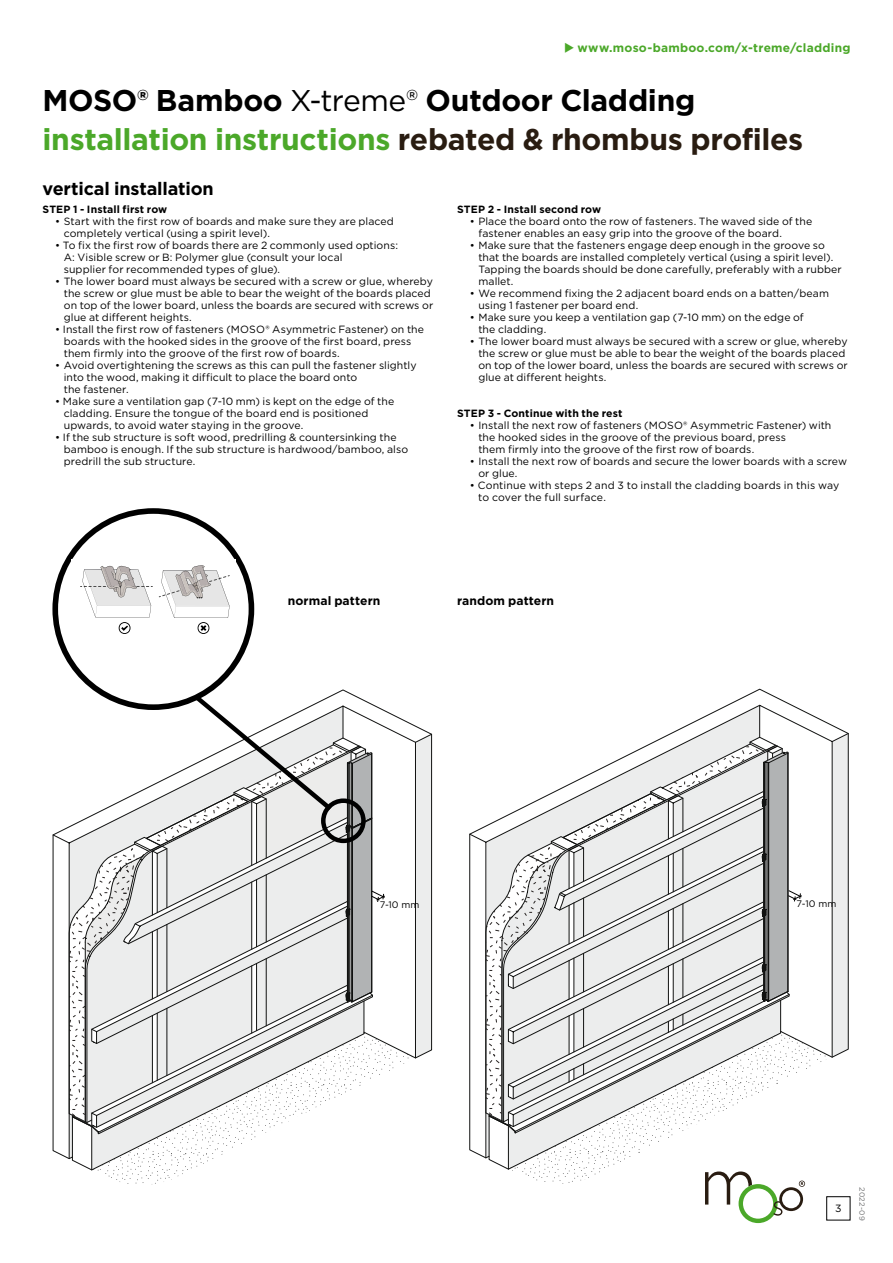
<style>
.page{position:relative;width:893px;height:1263px;background:#fff}
.page>*{position:absolute;margin:0;border:0;box-sizing:border-box;transform-origin:0 0}
.t1{font:700 30px/39px "Gotham";letter-spacing:-.01em;color:#000}
.t2{font:700 18px "Gotham";letter-spacing:-.01em;color:#000}
.t3{font:700 12.15px "Gotham";letter-spacing:.01em;color:#000}
.t4{font:700 12px "Gotham";letter-spacing:.02em;color:#4ba829}
.t5{font:10.5px/12px "Gotham";letter-spacing:.01em;color:#000}
.t6{font:700 10.5px "Gotham";letter-spacing:.01em;color:#000}
.t7{font:9.45px "Gotham";color:#000}
.t8{font:7.5px "Gotham";letter-spacing:.03em;color:#707172}
.t9{font:700 5.1px "Myriad Pro";color:#000}
.s1{font-weight:400}
.s2{color:#4ba829}
.s3{color:#291c11}
</style>
<div class="page">
<svg style="left:469px;top:688px;width:380px;height:470px"></svg>
<svg style="left:805px;top:1031px;width:27px;height:153px"></svg>
<svg style="left:52px;top:711px;width:380px;height:448px"></svg>
<svg style="left:92px;top:1032px;width:323px;height:153px"></svg>
<svg style="left:68px;top:669px;width:318px;height:501px"></svg>
<div style="left:55px;top:511px;width:196px;height:196px;background:#fff;border-radius:50%"></div>
<div style="left:52px;top:508px;width:202px;height:202px;border:6px solid #000;border-radius:50%"></div>
<div style="left:321px;top:798px;width:45px;height:45px;border:4px solid #000;border-radius:50%"></div>
<div style="left:71px;top:559px;width:164px;height:75px;background:#fff"></div>
<svg style="left:81px;top:566px;width:71px;height:68px"></svg>
<svg style="left:159px;top:565px;width:71px;height:69px"></svg>
<div style="left:826px;top:1196px;width:24px;height:24px;border:1px solid #000"></div>
<svg style="left:485px;top:736px;width:320px;height:487px"></svg>
<p class="t4" style="left:564px;top:40px;width:288px">◆ www.moso-bamboo.com/x-treme/cladding</p>
<h1 class="t1" style="left:43px;top:81px;width:762px">MOSO® Bamboo <span class="s1">X-treme®</span> Outdoor Cladding <span class="s2">installation instructions</span> <span class="s3">rebated &amp; rhombus profiles</span></h1>
<h2 class="t2" style="left:43px;top:177px;width:173px">vertical installation</h2>
<p class="t6" style="left:43px;top:202px;width:126px">STEP 1 - Install first row</p>
<p class="t5" style="left:64px;top:215px;width:332px;text-indent:-9px">• Start with the first row of boards and make sure they are placed completely vertical (using a spirit level).</p>
<p class="t5" style="left:64px;top:239px;width:336px;text-indent:-9px">• To fix the first row of boards there are 2 commonly used options:<br>A: Visible screw or B: Polymer glue (consult your local<br>supplier for recommended types of glue).</p>
<p class="t5" style="left:64px;top:275px;width:371px;text-indent:-9px">• The lower board must always be secured with a screw or glue, whereby the screw or glue must be able to bear the weight of the boards placed on top of the lower board, unless the boards are secured with screws or glue at different heights.</p>
<p class="t5" style="left:64px;top:323px;width:362px;text-indent:-9px">• Install the first row of fasteners (MOSO® Asymmetric Fastener) on the boards with the hooked sides in the groove of the first board, press them firmly into the groove of the first row of boards.</p>
<p class="t5" style="left:64px;top:359px;width:354px;text-indent:-9px">• Avoid overtightening the screws as this can pull the fastener slightly into the wood, making it difficult to place the board onto<br>the fastener.</p>
<p class="t5" style="left:64px;top:395px;width:332px;text-indent:-9px">• Make sure a ventilation gap (7-10 mm) is kept on the edge of the cladding. Ensure the tongue of the board end is positioned upwards, to avoid water staying in the groove.</p>
<p class="t5" style="left:64px;top:431px;width:346px;text-indent:-9px">• If the sub structure is soft wood, predrilling &amp; countersinking the bamboo is enough. If the sub structure is hardwood/bamboo, also predrill the sub structure.</p>
<p class="t9" style="left:178px;top:460px;width:23px">aanzicht I</p>
<p class="t6" style="left:457px;top:202px;width:146px">STEP 2 - Install second row</p>
<p class="t5" style="left:478px;top:215px;width:335px;text-indent:-9px">• Place the board onto the row of fasteners. The waved side of the fastener enables an easy grip into the groove of the board.</p>
<p class="t5" style="left:478px;top:239px;width:365px;text-indent:-9px">• Make sure that the fasteners engage deep enough in the groove so that the boards are installed completely vertical (using a spirit level).<br>Tapping the boards should be done carefully, preferably with a rubber mallet.</p>
<p class="t5" style="left:478px;top:287px;width:352px;text-indent:-9px">• We recommend fixing the 2 adjacent board ends on a batten/beam using 1 fastener per board end.</p>
<p class="t5" style="left:478px;top:311px;width:327px;text-indent:-9px">• Make sure you keep a ventilation gap (7-10 mm) on the edge of the cladding.</p>
<p class="t5" style="left:478px;top:335px;width:371px;text-indent:-9px">• The lower board must always be secured with a screw or glue, whereby the screw or glue must be able to bear the weight of the boards placed on top of the lower board, unless the boards are secured with screws or glue at different heights.</p>
<p class="t6" style="left:457px;top:406px;width:167px">STEP 3 - Continue with the rest</p>
<p class="t5" style="left:478px;top:419px;width:355px;text-indent:-9px">• Install the next row of fasteners (MOSO® Asymmetric Fastener) with the hooked sides in the groove of the previous board, press<br>them firmly into the groove of the first row of boards.</p>
<p class="t5" style="left:478px;top:455px;width:370px;text-indent:-9px">• Install the next row of boards and secure the lower boards with a screw or glue.</p>
<p class="t5" style="left:478px;top:479px;width:363px;text-indent:-8px">• Continue with steps 2 and 3 to install the cladding boards in this way to cover the full surface.</p>
<p class="t3" style="left:288px;top:593px;width:94px">normal pattern</p>
<p class="t3" style="left:457px;top:593px;width:99px">random pattern</p>
<p class="t7" style="left:380px;top:898px;width:41px">7-10 mm</p>
<p class="t7" style="left:796px;top:898px;width:41px">7-10 mm</p>
<p class="t5" style="left:835px;top:1202px;width:8px">3</p>
<p class="t8" style="left:867px;top:1187px;width:35px;rotate:90deg">2022-09</p>
</div>
